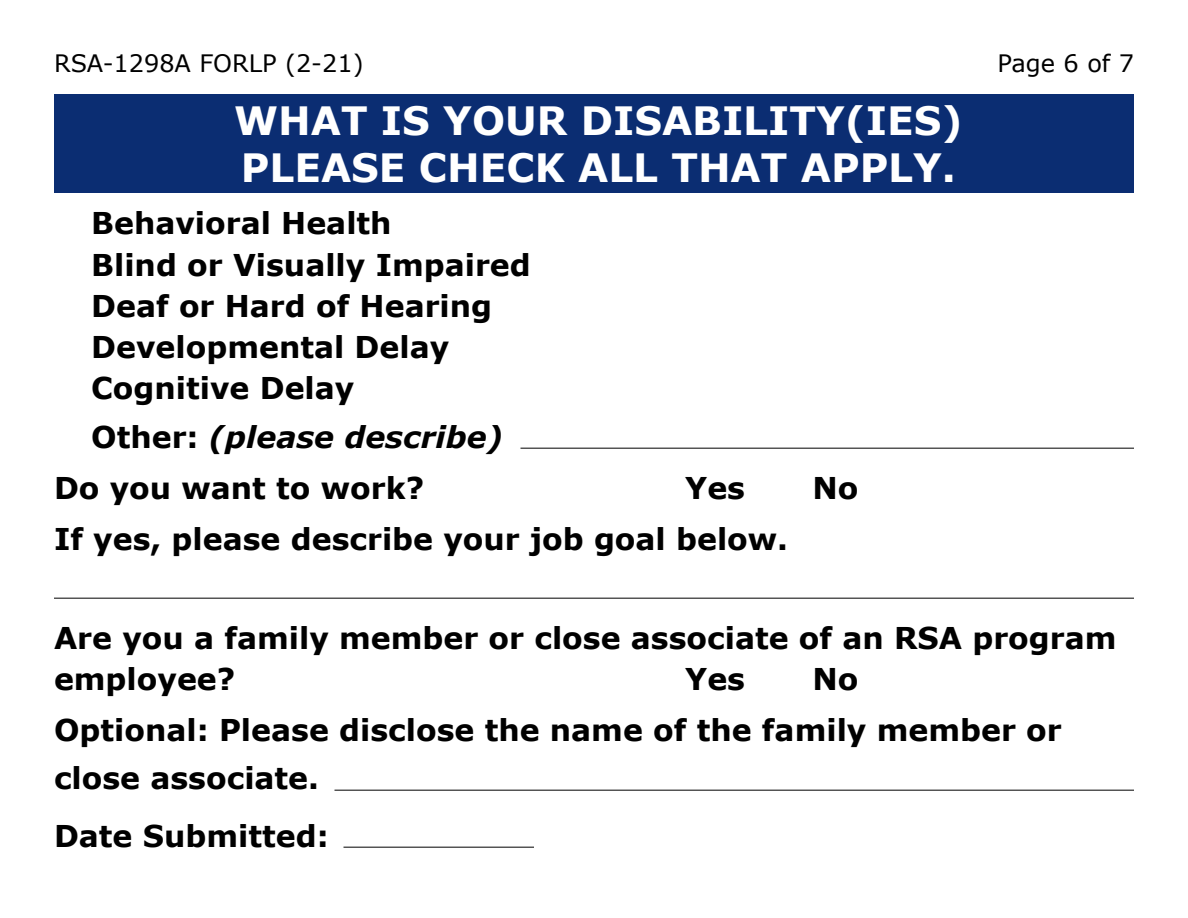
<style>
.page{position:relative;width:1188px;height:918px;background:#fff}
.page>*{position:absolute;margin:0;border:0;box-sizing:border-box;transform-origin:0 0}
.t1{font:700 39px/46.8px "Verdana";color:#fff}
.t2{font:700 30px/41.2px "Verdana";color:#000}
.t3{font:24px "Verdana";color:#000}
.s1{font-style:italic}
</style>
<div class="page">
<div style="left:54px;top:94px;width:1080px;height:99px;background:#0b2d72"></div>
<hr style="left:520px;top:448px;width:614px;height:1px;background:#000">
<hr style="left:54px;top:598px;width:1080px;height:1px;background:#000">
<hr style="left:334px;top:790px;width:800px;height:1px;background:#000">
<hr style="left:344px;top:847px;width:190px;height:1px;background:#000">
<p class="t3" style="left:54px;top:47px;width:311px">RSA-1298A FORLP (2-21)</p>
<p class="t3" style="left:998px;top:47px;width:138px">Page 6 of 7</p>
<h1 class="t1" style="left:234px;top:97px;width:730px">WHAT IS YOUR DISABILITY(IES)<br>PLEASE CHECK ALL THAT APPLY.</h1>
<p class="t2" style="left:91px;top:202px;width:441px">Behavioral Health<br>Blind or Visually Impaired<br>Deaf or Hard of Hearing<br>Developmental Delay<br>Cognitive Delay</p>
<p class="t2" style="left:54px;top:411px;width:451px;line-height:51px;text-indent:37px">Other: <span class="s1">(please describe)<br></span>Do you want to work?</p>
<p class="t2" style="left:685px;top:466px;width:61px">Yes</p>
<p class="t2" style="left:812px;top:466px;width:48px">No</p>
<p class="t2" style="left:54px;top:517px;width:736px">If yes, please describe your job goal below.</p>
<p class="t2" style="left:54px;top:617px;width:1064px">Are you a family member or close associate of an RSA program employee?</p>
<p class="t2" style="left:685px;top:658px;width:61px">Yes</p>
<p class="t2" style="left:54px;top:653px;width:1009px;line-height:51px;text-indent:758px">No<br>Optional: Please disclose the name of the family member or</p>
<p class="t2" style="left:54px;top:749px;width:276px;line-height:57.8px">close associate.<br>Date Submitted:</p>
</div>
